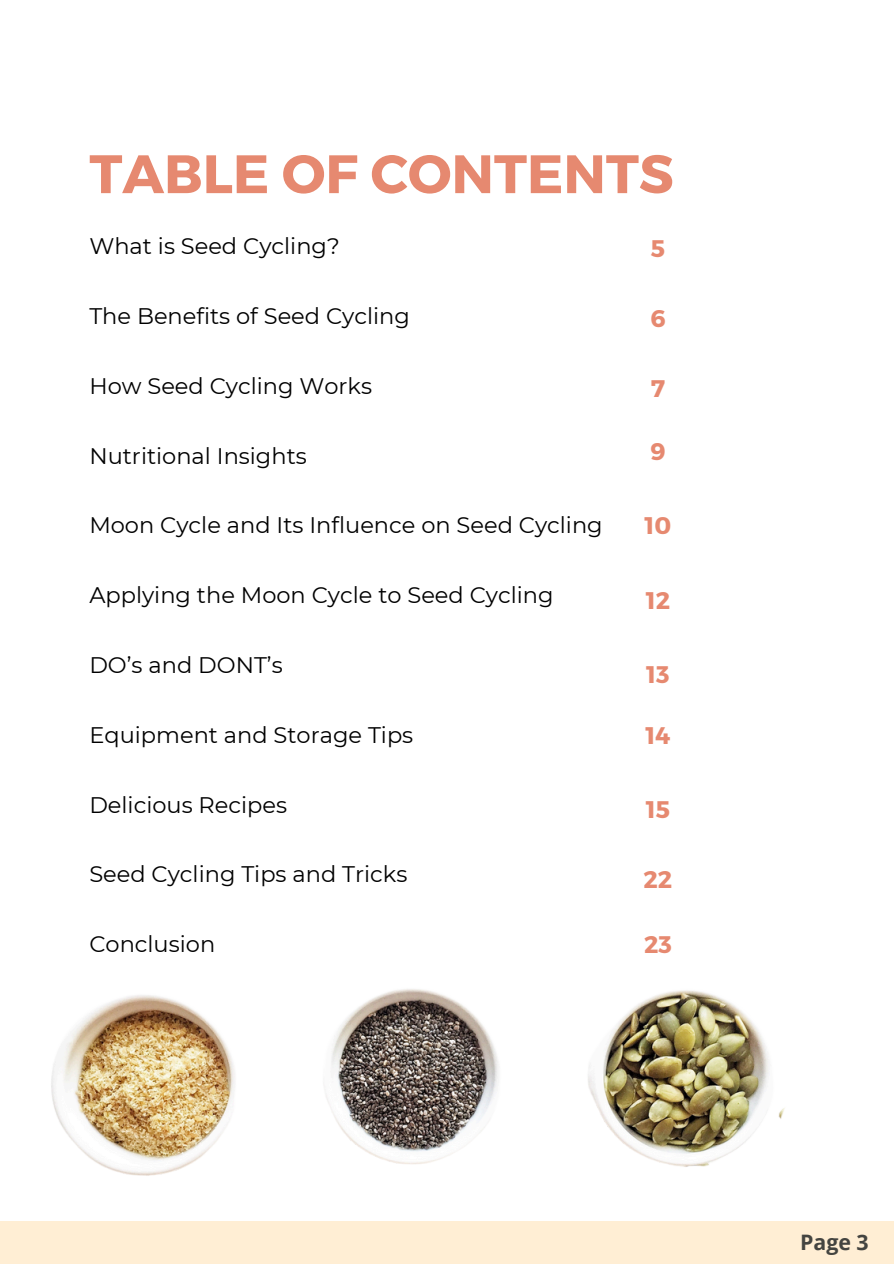
<style>
.page{position:relative;width:894px;height:1264px;background:#fff}
.page>*{position:absolute;margin:0;border:0;box-sizing:border-box;transform-origin:0 0}
.t1{font:700 54px "Montserrat";color:#e68970}
.t2{font:700 24px "Montserrat";color:#e68970}
.t3{font:22.5px "Montserrat";color:#000}
.t4{font:700 21.3px "Open Sans";color:#444440}
</style>
<div class="page">
<img style="left:51px;top:989px;width:734px;height:187px">
<div style="left:0;top:1220px;width:893px;height:43px;background:#ffeed4"></div>
<p class="t1" style="left:89px;top:139px;width:585px">TABLE OF CONTENTS</p>
<h3 class="t3" style="left:89px;top:232px;width:252px">What is Seed Cycling?</h3>
<h2 class="t2" style="left:650px;top:233px;width:16px">5</h2>
<h3 class="t3" style="left:89px;top:302px;width:322px">The Benefits of Seed Cycling</h3>
<h2 class="t2" style="left:650px;top:303px;width:17px">6</h2>
<h3 class="t3" style="left:89px;top:372px;width:284px">How Seed Cycling Works</h3>
<h2 class="t2" style="left:650px;top:373px;width:16px">7</h2>
<h3 class="t3" style="left:89px;top:442px;width:219px">Nutritional Insights</h3>
<h2 class="t2" style="left:650px;top:436px;width:17px">9</h2>
<h3 class="t3" style="left:89px;top:511px;width:514px">Moon Cycle and Its Influence on Seed Cycling</h3>
<h2 class="t2" style="left:644px;top:510px;width:28px">10</h2>
<h3 class="t3" style="left:89px;top:581px;width:465px">Applying the Moon Cycle to Seed Cycling</h3>
<h2 class="t2" style="left:645px;top:584px;width:26px">12</h2>
<h3 class="t3" style="left:89px;top:651px;width:195px">DO’s and DONT’s</h3>
<h2 class="t2" style="left:646px;top:658px;width:25px">13</h2>
<h3 class="t3" style="left:89px;top:721px;width:325px">Equipment and Storage Tips</h3>
<h2 class="t2" style="left:645px;top:719px;width:27px">14</h2>
<h3 class="t3" style="left:89px;top:790px;width:199px">Delicious Recipes</h3>
<h2 class="t2" style="left:645px;top:793px;width:26px">15</h2>
<h3 class="t3" style="left:89px;top:860px;width:319px">Seed Cycling Tips and Tricks</h3>
<p class="t2" style="left:643px;top:863px;width:30px">22</p>
<h2 class="t3" style="left:89px;top:930px;width:127px">Conclusion</h2>
<p class="t2" style="left:644px;top:928px;width:29px">23</p>
<h3 class="t4" style="left:799px;top:1227px;width:70px">Page 3</h3>
</div>
